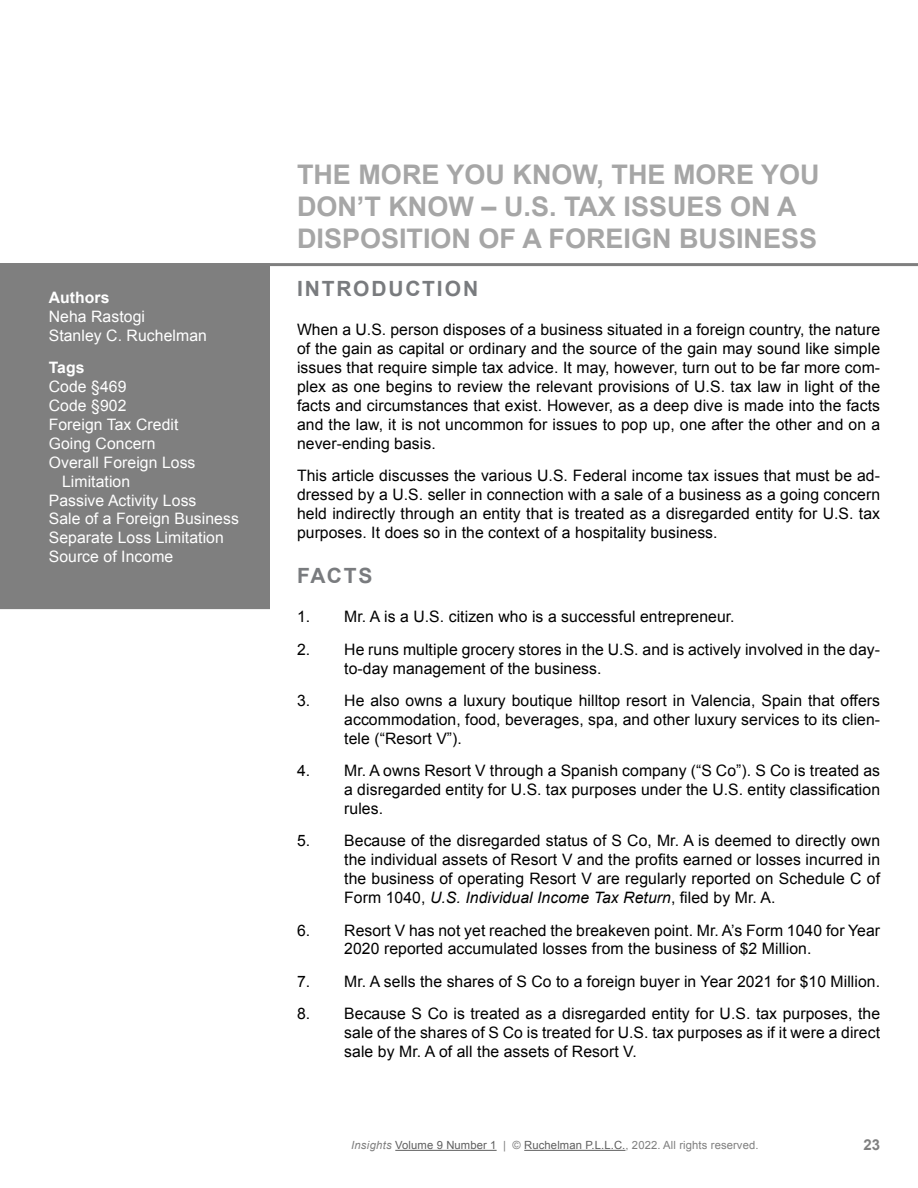
<style>
.page{position:relative;width:918px;height:1188px;background:#fff}
.page>*{position:absolute;margin:0;border:0;box-sizing:border-box;transform-origin:0 0}
.t1{font:700 27px/32.4px "Arial";color:#a6a6a6}
.t2{font:700 21px "Arial";letter-spacing:.085em;color:#797b7e}
.t3{font:15.75px/18.9px "Arial";letter-spacing:.005em;color:#000;text-align:justify}
.t4{font:15.75px/18.9px "Arial";letter-spacing:.005em;color:#fff}
.t5{font:700 15.75px "Arial";letter-spacing:.005em;color:#fff}
.t6{font:700 15px "Arial";color:#7f7f7f}
.t7{font:11.25px "Arial";letter-spacing:.01em;color:#5f5f5f}
.s1{font-style:italic}
.s2{font-style:italic;color:#7f7f7f}
.s3{color:#7f7f7f}
</style>
<div class="page">
<hr style="left:395px;top:1150px;width:102px;height:1px;background:#5f5f5f">
<hr style="left:524px;top:1150px;width:102px;height:1px;background:#5f5f5f">
<div style="left:0;top:266px;width:270px;height:343px;background:#7f7f7f"></div>
<hr style="left:0;top:263px;width:918px;height:3px;background:#7f7f7f">
<p class="t5" style="left:49px;top:287px;width:62px">Authors</p>
<p class="t4" style="left:49px;top:307px;width:160px">Neha Rastogi<br>Stanley C. Ruchelman</p>
<p class="t5" style="left:49px;top:357px;width:37px">Tags</p>
<p class="t4" style="left:49px;top:377px;width:79px">Code §469</p>
<p class="t4" style="left:49px;top:396px;width:79px">Code §902</p>
<p class="t4" style="left:49px;top:415px;width:131px">Foreign Tax Credit</p>
<p class="t4" style="left:49px;top:434px;width:108px">Going Concern</p>
<p class="t4" style="left:49px;top:453px;width:148px">Overall Foreign Loss</p>
<p class="t4" style="left:62px;top:472px;width:70px">Limitation</p>
<p class="t4" style="left:49px;top:491px;width:149px">Passive Activity Loss</p>
<p class="t4" style="left:49px;top:510px;width:192px">Sale of a Foreign Business</p>
<p class="t4" style="left:49px;top:529px;width:177px">Separate Loss Limitation</p>
<p class="t4" style="left:49px;top:547px;width:126px">Source of Income</p>
<h1 class="t1" style="left:297px;top:159px;width:524px">THE MORE YOU KNOW, THE MORE YOU<br>DON’T KNOW – U.S. TAX ISSUES ON A<br>DISPOSITION OF A FOREIGN BUSINESS</h1>
<h2 class="t2" style="left:297px;top:275px;width:183px">INTRODUCTION</h2>
<p class="t3" style="left:297px;top:320px;width:585px">When a U.S. person disposes of a business situated in a foreign country, the nature of the gain as capital or ordinary and the source of the gain may sound like simple issues that require simple tax advice. It may, however, turn out to be far more com&shy;plex as one begins to review the relevant provisions of U.S. tax law in light of the facts and circumstances that exist. However, as a deep dive is made into the facts and the law, it is not uncommon for issues to pop up, one after the other and on a never-ending basis.</p>
<p class="t3" style="left:297px;top:466px;width:585px">This article discusses the various U.S. Federal income tax issues that must be ad&shy;dressed by a U.S. seller in connection with a sale of a business as a going concern held indirectly through an entity that is treated as a disregarded entity for U.S. tax purposes. It does so in the context of a hospitality business.</p>
<h2 class="t2" style="left:297px;top:562px;width:77px">FACTS</h2>
<p class="t3" style="left:297px;top:608px;width:439px">1. Mr. A is a U.S. citizen who is a successful entrepreneur.</p>
<p class="t3" style="left:344px;top:640px;width:537px;text-indent:-47px">2. He runs multiple grocery stores in the U.S. and is actively involved in the day&shy;to-day management of the business.</p>
<p class="t3" style="left:344px;top:691px;width:537px;text-indent:-47px">3. He also owns a luxury boutique hilltop resort in Valencia, Spain that offers accommodation, food, beverages, spa, and other luxury services to its clien&shy;tele (“Resort V”).</p>
<p class="t3" style="left:344px;top:761px;width:537px;text-indent:-47px">4. Mr. A owns Resort V through a Spanish company (“S Co”). S Co is treated as a disregarded entity for U.S. tax purposes under the U.S. entity classification rules.</p>
<p class="t3" style="left:344px;top:832px;width:537px;text-indent:-47px">5. Because of the disregarded status of S Co, Mr. A is deemed to directly own the individual assets of Resort V and the profits earned or losses incurred in the business of operating Resort V are regularly reported on Schedule C of Form 1040, <span class="s1">U.S. Individual Income Tax Return</span>, filed by Mr. A.</p>
<p class="t3" style="left:344px;top:921px;width:537px;text-indent:-47px">6. Resort V has not yet reached the breakeven point. Mr. A’s Form 1040 for Year<br>2020 reported accumulated losses from the business of $2 Million.</p>
<p class="t3" style="left:297px;top:972px;width:585px">7. Mr. A sells the shares of S Co to a foreign buyer in Year 2021 for $10 Million.</p>
<p class="t3" style="left:344px;top:1004px;width:537px;text-indent:-47px">8. Because S Co is treated as a disregarded entity for U.S. tax purposes, the sale of the shares of S Co is treated for U.S. tax purposes as if it were a direct sale by Mr. A of all the assets of Resort V.</p>
<p class="t7" style="left:351px;top:1138px;width:409px"><span class="s2">Insights</span> Volume 9 Number 1 <span class="s3">| ©</span> Ruchelman P.L.L.C.<span class="s3">, 2022. All rights reserved.</span></p>
<p class="t6" style="left:863px;top:1135px;width:18px">23</p>
</div>
